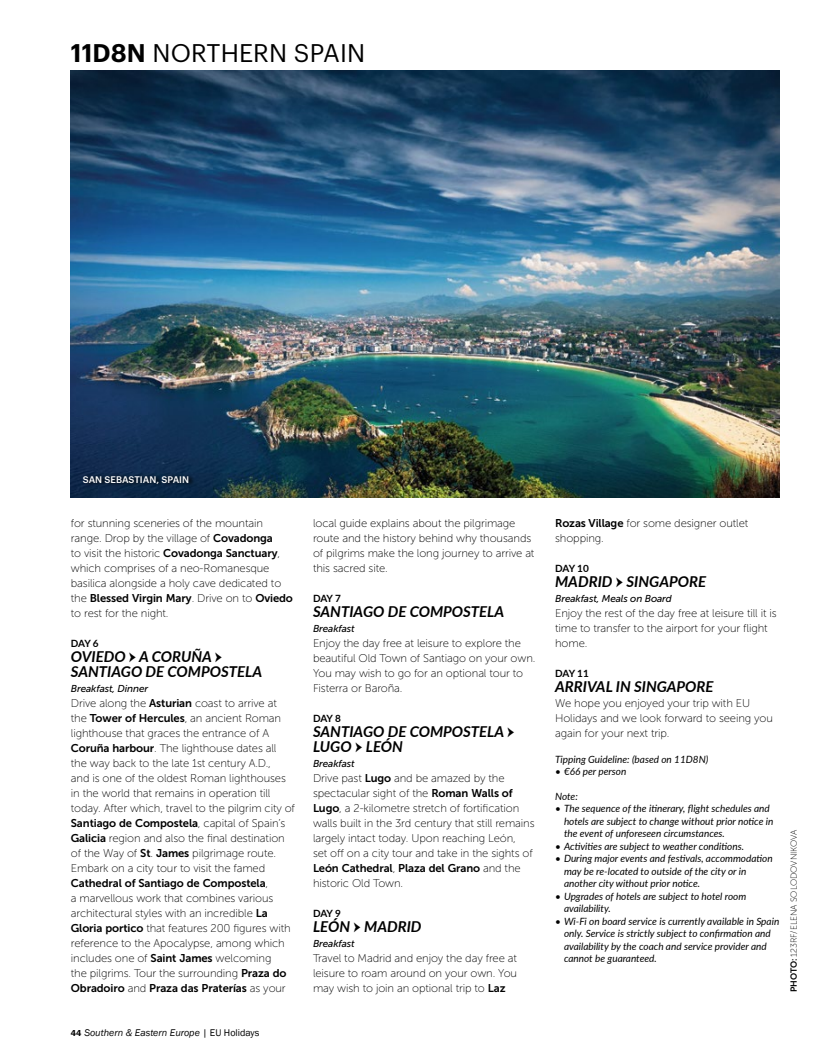
<style>
.page{position:relative;width:815px;height:1063px;background:#fff}
.page>*{position:absolute;margin:0;border:0;box-sizing:border-box;transform-origin:0 0}
.t1{font:25px "Graphik";letter-spacing:.005em;color:#000}
.t2{font:italic 700 15px/15px "Lato";color:#000}
.t3{font:11.25px/15px "Museo Sans 100";letter-spacing:-.01em;color:#000}
.t4{font:11.25px "Museo Sans 700";letter-spacing:-.01em;color:#000}
.t5{font:italic 10px/12.5px "Lato";color:#000}
.t6{font:italic 10px "Museo Sans 500";letter-spacing:-.01em;color:#000}
.t7{font:italic 10px "Franklin Gothic";color:#000}
.t8{font:700 10px "Lato";letter-spacing:-.02em;color:#000}
.t9{font:500 9.38px "Graphik";letter-spacing:.005em;color:#fff}
.t10{font:8.75px "Museo Sans 100";letter-spacing:-.01em;color:#000}
.s1{font-weight:600}
.s2{font-family:"Museo Sans 700"}
.s3{font-family:"Museo Sans 100"}
.s4{font-family:"Minion Pro";font-weight:400;font-style:normal;font-size:17.5px}
.s5{font-weight:600;font-style:normal;font-size:8.75px}
.s6{font-style:normal}
</style>
<div class="page">
<img style="left:71px;top:71px;width:709px;height:426px">
<svg style="left:83px;top:473px;width:113px;height:15px;background:#0a213b"></svg>
<h1 class="t1" style="left:71px;top:34px;width:296px"><span class="s1">11D8N</span> NORTHERN SPAIN</h1>
<p class="t9" style="left:83px;top:473px;width:108px">SAN SEBASTIAN, SPAIN</p>
<p class="t3" style="left:71px;top:516px;width:212px">for stunning sceneries of the mountain range. Drop by the village of <span class="s2">Covadonga </span>to visit the historic <span class="s2">Covadonga Sanctuary</span>, which comprises of a neo-Romanesque basilica alongside a holy cave dedicated to</p>
<p class="t4" style="left:71px;top:592px;width:224px"><span class="s3">the</span> Blessed Virgin Mary<span class="s3">. Drive on to</span> Oviedo</p>
<p class="t3" style="left:71px;top:606px;width:99px">to rest for the night.</p>
<p class="t8" style="left:71px;top:636px;width:29px">DAY 6</p>
<h2 class="t2" style="left:71px;top:648px;width:193px">OVIEDO <span class="s4">→</span> A CORUÑA <span class="s4">→<br></span>SANTIAGO DE COMPOSTELA</h2>
<p class="t6" style="left:71px;top:683px;width:79px">Breakfast, Dinner</p>
<p class="t3" style="left:71px;top:696px;width:226px">Drive along the <span class="s2">Asturian</span> coast to arrive at the <span class="s2">Tower of Hercules</span>, an ancient Roman lighthouse that graces the entrance of A <span class="s2">Coruña harbour</span>. The lighthouse dates all the way back to the late 1st century A.D.,<br>and is one of the oldest Roman lighthouses in the world that remains in operation till today. After which, travel to the pilgrim city of</p>
<p class="t4" style="left:71px;top:817px;width:216px">Santiago de Compostela<span class="s3">, capital of Spain’s</span></p>
<p class="t3" style="left:71px;top:831px;width:215px"><span class="s2">Galicia</span> region and also the final destination of the Way of <span class="s2">St</span>. <span class="s2">James</span> pilgrimage route.<br>Embark on a city tour to visit the famed</p>
<p class="t4" style="left:71px;top:877px;width:199px">Cathedral of Santiago de Compostela<span class="s3">,</span></p>
<p class="t3" style="left:71px;top:891px;width:221px">a marvellous work that combines various architectural styles with an incredible <span class="s2">La Gloria portico</span> that features 200 figures with reference to the Apocalypse, among which includes one of <span class="s2">Saint James</span> welcoming<br>the pilgrims. Tour the surrounding <span class="s2">Praza do</span></p>
<p class="t4" style="left:71px;top:982px;width:216px">Obradoiro <span class="s3">and</span> Praza das Praterías <span class="s3">as your</span></p>
<p class="t7" style="left:71px;top:1026px;width:190px"><span class="s5">44</span> Southern &amp; Eastern Europe <span class="s6">| EU Holidays</span></p>
<p class="t3" style="left:313px;top:516px;width:223px">local guide explains about the pilgrimage route and the history behind why thousands of pilgrims make the long journey to arrive at this sacred site.</p>
<p class="t8" style="left:313px;top:591px;width:29px">DAY 7</p>
<h2 class="t2" style="left:313px;top:603px;width:193px">SANTIAGO DE COMPOSTELA</h2>
<p class="t6" style="left:313px;top:623px;width:43px">Breakfast</p>
<p class="t3" style="left:313px;top:636px;width:224px">Enjoy the day free at leisure to explore the beautiful Old Town of Santiago on your own.<br>You may wish to go for an optional tour to Fisterra or Baroña.</p>
<p class="t8" style="left:313px;top:711px;width:29px">DAY 8</p>
<h2 class="t2" style="left:313px;top:723px;width:203px">SANTIAGO DE COMPOSTELA <span class="s4">→<br></span>LUGO <span class="s4">→</span> LEÓN</h2>
<p class="t6" style="left:313px;top:758px;width:43px">Breakfast</p>
<p class="t3" style="left:313px;top:771px;width:223px">Drive past <span class="s2">Lugo</span> and be amazed by the spectacular sight of the <span class="s2">Roman Walls of Lugo</span>, a 2-kilometre stretch of fortification walls built in the 3rd century that still remains largely intact today. Upon reaching León,<br>set off on a city tour and take in the sights of</p>
<p class="t4" style="left:313px;top:862px;width:209px">León Cathedral<span class="s3">,</span> Plaza del Grano <span class="s3">and the</span></p>
<p class="t3" style="left:313px;top:876px;width:92px">historic Old Town.</p>
<p class="t8" style="left:313px;top:906px;width:29px">DAY 9</p>
<h2 class="t2" style="left:313px;top:918px;width:110px">LEÓN <span class="s4">→</span> MADRID</h2>
<p class="t6" style="left:313px;top:938px;width:43px">Breakfast</p>
<p class="t3" style="left:313px;top:951px;width:206px;text-align:justify">Travel to Madrid and enjoy the day free at leisure to roam around on your own. You may wish to join an optional trip to <span class="s2">Laz</span></p>
<p class="t3" style="left:555px;top:516px;width:195px"><span class="s2">Rozas Village</span> for some designer outlet shopping.</p>
<p class="t8" style="left:555px;top:561px;width:35px">DAY 10</p>
<h2 class="t2" style="left:555px;top:573px;width:152px">MADRID <span class="s4">→</span> SINGAPORE</h2>
<p class="t6" style="left:555px;top:593px;width:118px">Breakfast, Meals on Board</p>
<p class="t3" style="left:555px;top:606px;width:223px">Enjoy the rest of the day free at leisure till it is time to transfer to the airport for your flight home.</p>
<p class="t8" style="left:555px;top:666px;width:35px">DAY 11</p>
<h2 class="t2" style="left:555px;top:678px;width:160px">ARRIVAL IN SINGAPORE</h2>
<p class="t3" style="left:555px;top:696px;width:219px">We hope you enjoyed your trip with EU<br>Holidays and we look forward to seeing you again for your next trip.</p>
<p class="t5" style="left:555px;top:753px;width:155px">Tipping Guideline: (based on 11D8N)</p>
<p class="t5" style="left:555px;top:764px;width:73px">• €66 per person</p>
<p class="t5" style="left:555px;top:789px;width:24px">Note:</p>
<p class="t5" style="left:564px;top:802px;width:211px;text-indent:-9px">• The sequence of the itinerary, flight schedules and hotels are subject to change without prior notice in the event of unforeseen circumstances.</p>
<p class="t5" style="left:555px;top:839px;width:190px">• Activities are subject to weather conditions.</p>
<p class="t5" style="left:564px;top:852px;width:210px;text-indent:-9px">• During major events and festivals, accommodation may be re-located to outside of the city or in another city without prior notice.</p>
<p class="t5" style="left:564px;top:889px;width:184px;text-indent:-9px">• Upgrades of hotels are subject to hotel room availability.</p>
<p class="t5" style="left:564px;top:914px;width:217px;text-indent:-9px">• Wi-Fi on board service is currently available in Spain only. Service is strictly subject to confirmation and availability by the coach and service provider and cannot be guaranteed.</p>
<p class="t10" style="left:789px;top:992px;width:164px;rotate:-90deg"><span class="s2">PHOTO:</span> 123RF/ELENA SOLODOVNIKOVA</p>
</div>
